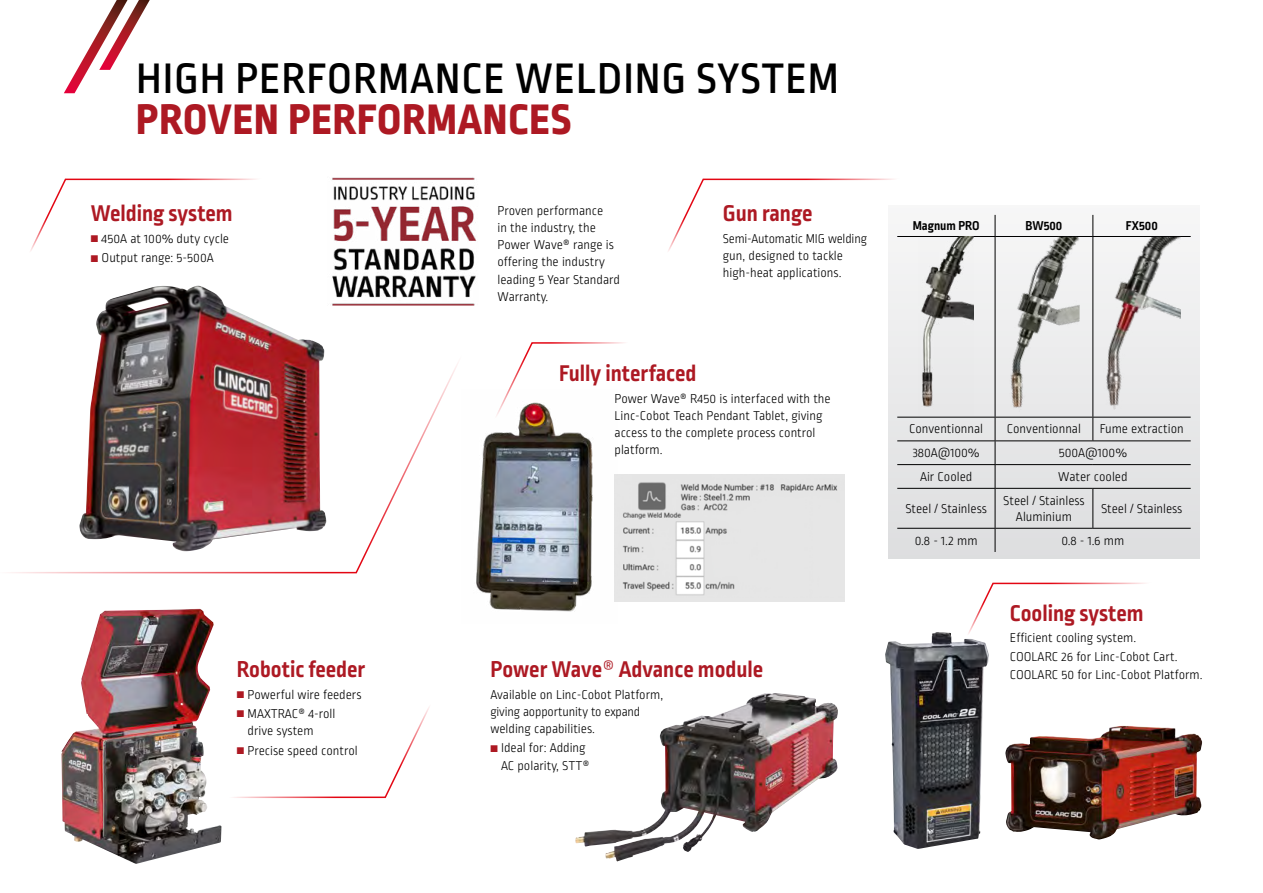
<style>
.page{position:relative;width:1263px;height:893px;background:#fff}
.page>*{position:absolute;margin:0;border:0;box-sizing:border-box;transform-origin:0 0}
.t1{font:500 45px "Ropa Sans Pro";letter-spacing:.02em;color:#000}
.t2{font:800 45px "Ropa Sans Pro";letter-spacing:.02em;color:#ad1923}
.t3{font:700 24px "Ropa Sans Pro";color:#ad1923}
.t4{font:300 13.5px/17.2px "Ropa Sans Pro";color:#000}
.t5{font:700 13.5px "Ropa Sans Pro";color:#000}
.s1{color:#ad1923}
.s2{font-weight:300}
</style>
<div class="page">
<svg style="left:183px;top:363px;width:275px;height:202px"></svg>
<svg style="left:11px;top:565px;width:418px;height:234px"></svg>
<svg style="left:30px;top:178px;width:419px;height:233px"></svg>
<svg style="left:668px;top:178px;width:226px;height:233px"></svg>
<svg style="left:508px;top:341px;width:216px;height:70px"></svg>
<svg style="left:969px;top:582px;width:176px;height:50px"></svg>
<div style="left:889px;top:206px;width:310px;height:353px;background:linear-gradient(to bottom,#f4f4f5,#dcddde)"></div>
<svg style="left:64px;top:0;width:86px;height:93px"></svg>
<img style="left:79px;top:286px;width:247px;height:265px">
<img style="left:61px;top:609px;width:160px;height:255px">
<img style="left:575px;top:693px;width:197px;height:168px">
<img style="left:1005px;top:725px;width:197px;height:115px">
<img style="left:476px;top:390px;width:141px;height:222px">
<hr style="left:897px;top:236px;width:98px;height:1px;background:#000">
<hr style="left:995px;top:236px;width:98px;height:1px;background:#000">
<hr style="left:1093px;top:236px;width:98px;height:1px;background:#000">
<hr style="left:897px;top:417px;width:98px;height:1px;background:#000">
<hr style="left:995px;top:417px;width:98px;height:1px;background:#000">
<hr style="left:1093px;top:417px;width:98px;height:1px;background:#000">
<hr style="left:897px;top:440px;width:98px;height:1px;background:#000">
<hr style="left:995px;top:440px;width:98px;height:1px;background:#000">
<hr style="left:1093px;top:440px;width:98px;height:1px;background:#000">
<hr style="left:897px;top:464px;width:98px;height:1px;background:#000">
<hr style="left:995px;top:464px;width:98px;height:1px;background:#000">
<hr style="left:1093px;top:464px;width:98px;height:1px;background:#000">
<hr style="left:897px;top:488px;width:98px;height:1px;background:#000">
<hr style="left:995px;top:488px;width:98px;height:1px;background:#000">
<hr style="left:1093px;top:488px;width:98px;height:1px;background:#000">
<hr style="left:897px;top:528px;width:98px;height:1px;background:#000">
<hr style="left:995px;top:528px;width:98px;height:1px;background:#000">
<hr style="left:1093px;top:528px;width:98px;height:1px;background:#000">
<svg style="left:995px;top:215px;width:1px;height:21px"></svg>
<svg style="left:1092px;top:215px;width:1px;height:21px"></svg>
<hr style="left:995px;top:237px;width:1px;height:180px;background:#000">
<hr style="left:1092px;top:237px;width:1px;height:180px;background:#000">
<svg style="left:1092px;top:417px;width:1px;height:23px"></svg>
<svg style="left:995px;top:417px;width:1px;height:71px"></svg>
<hr style="left:995px;top:489px;width:1px;height:39px;background:#000">
<hr style="left:1092px;top:489px;width:1px;height:39px;background:#000">
<svg style="left:995px;top:529px;width:1px;height:23px"></svg>
<img style="left:918px;top:237px;width:56px;height:178px">
<img style="left:1008px;top:237px;width:71px;height:178px">
<img style="left:1102px;top:237px;width:79px;height:179px">
<img style="left:885px;top:632px;width:104px;height:217px">
<img style="left:614px;top:474px;width:230px;height:128px">
<img style="left:328px;top:177px;width:149px;height:129px">
<p class="t1" style="left:136px;top:54px;width:704px">HIGH PERFORMANCE WELDING SYSTEM</p>
<p class="t2" style="left:136px;top:93px;width:437px">PROVEN PERFORMANCES</p>
<p class="t3" style="left:91px;top:200px;width:143px">Welding system</p>
<p class="t4" style="left:91px;top:231px;width:140px"><span class="s1">■</span> 450A at 100% duty cycle</p>
<p class="t4" style="left:91px;top:250px;width:124px"><span class="s1">■</span> Output range: 5-500A</p>
<p class="t3" style="left:237px;top:656px;width:130px">Robotic feeder</p>
<p class="t4" style="left:237px;top:686px;width:126px"><span class="s1">■</span> Powerful wire feeders</p>
<p class="t4" style="left:248px;top:706px;width:89px;text-indent:-11px"><span class="s1">■</span> MAXTRAC® 4-roll drive system</p>
<p class="t4" style="left:237px;top:742px;width:122px"><span class="s1">■</span> Precise speed control</p>
<p class="t4" style="left:497px;top:202px;width:124px">Proven performance<br>in the industry, the<br>Power Wave® range is offering the industry leading 5 Year Standard<br>Warranty.</p>
<p class="t3" style="left:723px;top:200px;width:91px">Gun range</p>
<p class="t4" style="left:723px;top:231px;width:146px">Semi-Automatic MIG welding gun, designed to tackle high-heat applications.</p>
<p class="t3" style="left:559px;top:360px;width:139px">Fully interfaced</p>
<p class="t4" style="left:614px;top:391px;width:218px">Power Wave® R450 is interfaced with the<br>Linc-Cobot Teach Pendant Tablet, giving access to the complete process control platform.</p>
<p class="t3" style="left:490px;top:656px;width:274px">Power Wave<span class="s2">®</span> Advance module</p>
<p class="t4" style="left:490px;top:686px;width:174px">Available on Linc-Cobot Platform, giving aopportunity to expand welding capabilities.</p>
<p class="t4" style="left:490px;top:740px;width:101px;text-align:right"><span class="s1">■</span> Ideal for: Adding<br>AC polarity, STT®</p>
<p class="t5" style="left:913px;top:218px;width:69px">Magnum PRO</p>
<p class="t5" style="left:1025px;top:218px;width:38px">BW500</p>
<p class="t5" style="left:1126px;top:218px;width:33px">FX500</p>
<p class="t4" style="left:909px;top:421px;width:76px">Conventionnal</p>
<p class="t4" style="left:1007px;top:421px;width:76px">Conventionnal</p>
<p class="t4" style="left:1100px;top:421px;width:86px">Fume extraction</p>
<p class="t4" style="left:913px;top:445px;width:68px">380A@100%</p>
<p class="t4" style="left:1059px;top:445px;width:70px">500A@100%</p>
<p class="t4" style="left:920px;top:469px;width:54px">Air Cooled</p>
<p class="t4" style="left:1058px;top:469px;width:71px">Water cooled</p>
<p class="t4" style="left:905px;top:501px;width:83px">Steel / Stainless</p>
<p class="t4" style="left:1003px;top:493px;width:83px;line-height:16.2px;text-align:center">Steel / Stainless<br>Aluminium</p>
<p class="t4" style="left:1101px;top:501px;width:83px">Steel / Stainless</p>
<p class="t4" style="left:915px;top:532px;width:64px">0.8 - 1.2 mm</p>
<p class="t4" style="left:1061px;top:532px;width:65px">0.8 - 1.6 mm</p>
<p class="t3" style="left:1010px;top:599px;width:135px">Cooling system</p>
<p class="t4" style="left:1010px;top:630px;width:128px">Efficient cooling system.</p>
<p class="t4" style="left:1010px;top:649px;width:194px">COOLARC 26 for Linc-Cobot Cart.<br>COOLARC 50 for Linc-Cobot Platform.</p>
</div>
